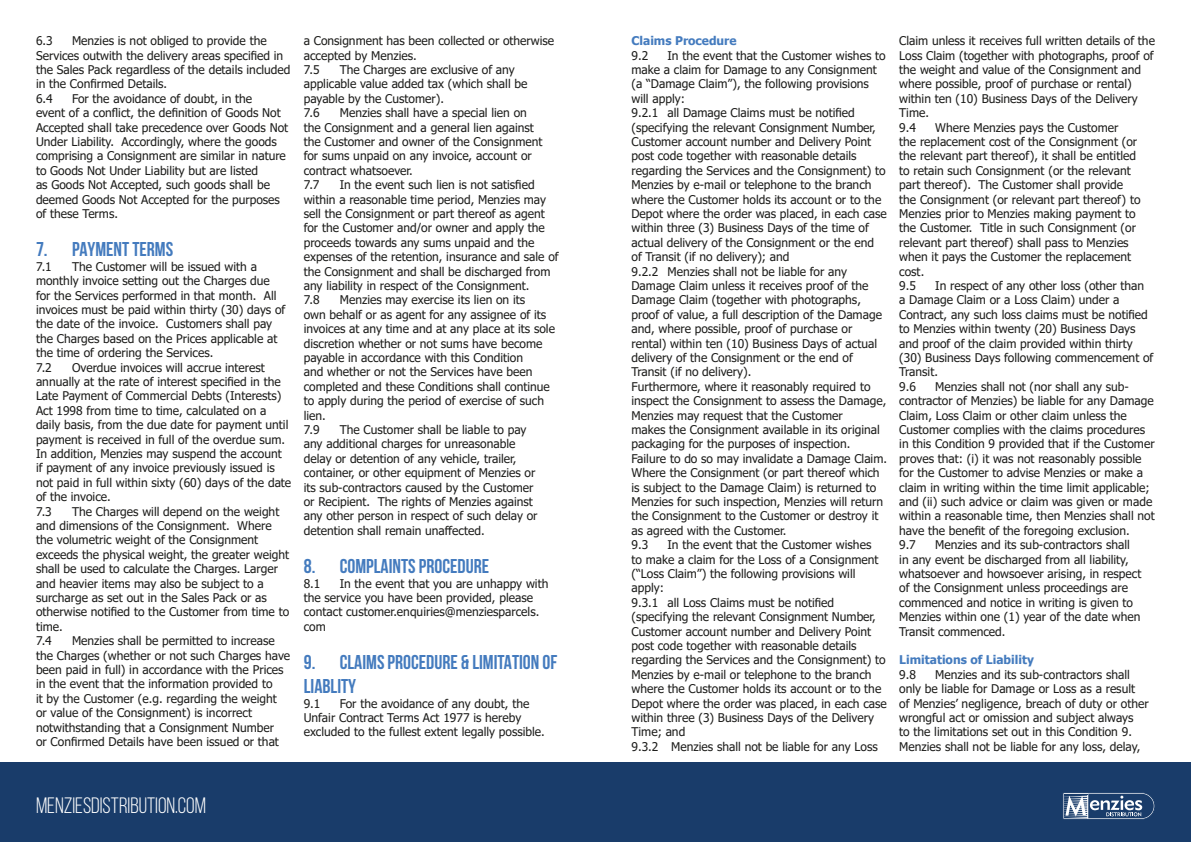
<style>
.page{position:relative;width:1191px;height:842px;background:#fff}
.page>*{position:absolute;margin:0;border:0;box-sizing:border-box;transform-origin:0 0}
.t1{font:22.3px "Bebas Neue";color:#fff}
.t2{font:700 20px/24px "Bebas Neue";color:#447bbe}
.t3{font:12px/14.4px "Tahoma";color:#1d1d1b}
.t4{font:700 12px "Tahoma";color:#447bbe}
</style>
<div class="page">
<div style="left:0;top:762px;width:1191px;height:80px;background:#193c6a"></div>
<svg style="left:1063px;top:792px;width:92px;height:27px"></svg>
<p class="t3" style="left:36px;top:34px;width:256px;text-indent:36px">Menzies is not obliged to provide the Services outwith the delivery areas specified in the Sales Pack regardless of the details included in the Confirmed Details.</p>
<p class="t3" style="left:36px;top:92px;width:18px">6.4</p>
<p class="t3" style="left:36px;top:34px;width:18px">6.3</p>
<p class="t3" style="left:36px;top:92px;width:254px;text-indent:36px">For the avoidance of doubt, in the<br>event of a conflict, the definition of Goods Not Accepted shall take precedence over Goods Not Under Liability. Accordingly, where the goods comprising a Consignment are similar in nature to Goods Not Under Liability but are listed<br>as Goods Not Accepted, such goods shall be deemed Goods Not Accepted for the purposes of these Terms.</p>
<p class="t2" style="left:36px;top:237px;width:139px">7. PAYMENT TERMS</p>
<p class="t3" style="left:36px;top:260px;width:17px">7.1</p>
<p class="t3" style="left:36px;top:260px;width:251px;text-indent:36px">The Customer will be issued with a monthly invoice setting out the Charges due for the Services performed in that month. All invoices must be paid within thirty (30) days of the date of the invoice. Customers shall pay the Charges based on the Prices applicable at the time of ordering the Services.</p>
<p class="t3" style="left:36px;top:361px;width:17px">7.2</p>
<p class="t3" style="left:36px;top:361px;width:257px;text-indent:36px">Overdue invoices will accrue interest annually at the rate of interest specified in the Late Payment of Commercial Debts (Interests)<br>Act 1998 from time to time, calculated on a daily basis, from the due date for payment until payment is received in full of the overdue sum.<br>In addition, Menzies may suspend the account if payment of any invoice previously issued is not paid in full within sixty (60) days of the date of the invoice.</p>
<p class="t3" style="left:36px;top:505px;width:17px">7.3</p>
<p class="t3" style="left:36px;top:505px;width:255px;text-indent:36px">The Charges will depend on the weight and dimensions of the Consignment. Where the volumetric weight of the Consignment exceeds the physical weight, the greater weight shall be used to calculate the Charges. Larger and heavier items may also be subject to a surcharge as set out in the Sales Pack or as otherwise notified to the Customer from time to time.</p>
<p class="t3" style="left:36px;top:634px;width:17px">7.4</p>
<p class="t3" style="left:36px;top:634px;width:256px;text-indent:36px">Menzies shall be permitted to increase the Charges (whether or not such Charges have been paid in full) in accordance with the Prices in the event that the information provided to<br>it by the Customer (e.g. regarding the weight or value of the Consignment) is incorrect notwithstanding that a Consignment Number<br>or Confirmed Details have been issued or that</p>
<p class="t3" style="left:304px;top:34px;width:252px">a Consignment has been collected or otherwise accepted by Menzies.</p>
<p class="t3" style="left:304px;top:63px;width:17px">7.5</p>
<p class="t3" style="left:304px;top:63px;width:225px;text-indent:36px">The Charges are exclusive of any applicable value added tax (which shall be payable by the Customer).</p>
<p class="t3" style="left:304px;top:106px;width:17px">7.6</p>
<p class="t3" style="left:304px;top:106px;width:240px;text-indent:36px">Menzies shall have a special lien on the Consignment and a general lien against the Customer and owner of the Consignment for sums unpaid on any invoice, account or contract whatsoever.</p>
<p class="t3" style="left:304px;top:178px;width:17px">7.7</p>
<p class="t3" style="left:304px;top:178px;width:256px;text-indent:36px">In the event such lien is not satisfied within a reasonable time period, Menzies may sell the Consignment or part thereof as agent for the Customer and/or owner and apply the proceeds towards any sums unpaid and the expenses of the retention, insurance and sale of the Consignment and shall be discharged from any liability in respect of the Consignment.</p>
<p class="t3" style="left:304px;top:293px;width:17px">7.8</p>
<p class="t3" style="left:304px;top:293px;width:253px;text-indent:36px">Menzies may exercise its lien on its<br>own behalf or as agent for any assignee of its invoices at any time and at any place at its sole discretion whether or not sums have become payable in accordance with this Condition<br>and whether or not the Services have been completed and these Conditions shall continue to apply during the period of exercise of such lien.</p>
<p class="t3" style="left:304px;top:423px;width:17px">7.9</p>
<p class="t3" style="left:304px;top:423px;width:235px;text-indent:36px">The Customer shall be liable to pay any additional charges for unreasonable delay or detention of any vehicle, trailer, container, or other equipment of Menzies or its sub-contractors caused by the Customer or Recipient. The rights of Menzies against any other person in respect of such delay or detention shall remain unaffected.</p>
<p class="t2" style="left:304px;top:554px;width:187px">8. COMPLAINTS PROCEDURE</p>
<p class="t3" style="left:304px;top:577px;width:18px">8.1</p>
<p class="t3" style="left:304px;top:577px;width:246px;text-indent:36px">In the event that you are unhappy with the service you have been provided, please contact customer.enquiries@menziesparcels. com</p>
<p class="t2" style="left:304px;top:650px;width:255px">9. CLAIMS PROCEDURE &amp; LIMITATION OF<br>LIABLITY</p>
<p class="t3" style="left:304px;top:697px;width:18px">9.1</p>
<p class="t3" style="left:304px;top:697px;width:243px;text-indent:36px">For the avoidance of any doubt, the<br>Unfair Contract Terms Act 1977 is hereby excluded to the fullest extent legally possible.</p>
<p class="t1" style="left:36px;top:793px;width:171px">MENZIESDISTRIBUTION.COM</p>
<p class="t4" style="left:631px;top:32px;width:107px">Claims Procedure</p>
<p class="t3" style="left:631px;top:49px;width:18px">9.2</p>
<p class="t3" style="left:631px;top:49px;width:256px;text-indent:36px">In the event that the Customer wishes to make a claim for Damage to any Consignment (a “Damage Claim”), the following provisions will apply:</p>
<p class="t3" style="left:631px;top:106px;width:257px">9.2.1 all Damage Claims must be notified (specifying the relevant Consignment Number, Customer account number and Delivery Point post code together with reasonable details regarding the Services and the Consignment) to Menzies by e-mail or telephone to the branch where the Customer holds its account or to the Depot where the order was placed, in each case within three (3) Business Days of the time of actual delivery of the Consignment or the end of Transit (if no delivery); and</p>
<p class="t3" style="left:631px;top:265px;width:252px">9.2.2 Menzies shall not be liable for any Damage Claim unless it receives proof of the Damage Claim (together with photographs, proof of value, a full description of the Damage and, where possible, proof of purchase or rental) within ten (10) Business Days of actual delivery of the Consignment or the end of Transit (if no delivery).</p>
<p class="t3" style="left:631px;top:380px;width:257px">Furthermore, where it reasonably required to inspect the Consignment to assess the Damage, Menzies may request that the Customer<br>makes the Consignment available in its original packaging for the purposes of inspection.<br>Failure to do so may invalidate a Damage Claim.<br>Where the Consignment (or part thereof which is subject to the Damage Claim) is returned to Menzies for such inspection, Menzies will return the Consignment to the Customer or destroy it as agreed with the Customer.</p>
<p class="t3" style="left:631px;top:538px;width:18px">9.3</p>
<p class="t3" style="left:631px;top:538px;width:248px;text-indent:36px">In the event that the Customer wishes to make a claim for the Loss of a Consignment (“Loss Claim”) the following provisions will apply:</p>
<p class="t3" style="left:631px;top:596px;width:257px">9.3.1 all Loss Claims must be notified (specifying the relevant Consignment Number, Customer account number and Delivery Point post code together with reasonable details regarding the Services and the Consignment) to Menzies by e-mail or telephone to the branch where the Customer holds its account or to the Depot where the order was placed, in each case within three (3) Business Days of the Delivery Time; and</p>
<p class="t3" style="left:631px;top:740px;width:248px">9.3.2 Menzies shall not be liable for any Loss</p>
<p class="t3" style="left:899px;top:34px;width:257px">Claim unless it receives full written details of the Loss Claim (together with photographs, proof of the weight and value of the Consignment and where possible, proof of purchase or rental) within ten (10) Business Days of the Delivery Time.</p>
<p class="t3" style="left:899px;top:121px;width:18px">9.4</p>
<p class="t3" style="left:899px;top:121px;width:243px;text-indent:36px">Where Menzies pays the Customer<br>the replacement cost of the Consignment (or the relevant part thereof), it shall be entitled to retain such Consignment (or the relevant part thereof). The Customer shall provide the Consignment (or relevant part thereof) to Menzies prior to Menzies making payment to the Customer. Title in such Consignment (or relevant part thereof) shall pass to Menzies when it pays the Customer the replacement cost.</p>
<p class="t3" style="left:899px;top:279px;width:18px">9.5</p>
<p class="t3" style="left:899px;top:279px;width:256px;text-indent:36px">In respect of any other loss (other than a Damage Claim or a Loss Claim) under a Contract, any such loss claims must be notified to Menzies within twenty (20) Business Days and proof of the claim provided within thirty (30) Business Days following commencement of Transit.</p>
<p class="t3" style="left:899px;top:380px;width:18px">9.6</p>
<p class="t3" style="left:899px;top:380px;width:257px;text-indent:36px">Menzies shall not (nor shall any sub&shy;contractor of Menzies) be liable for any Damage Claim, Loss Claim or other claim unless the Customer complies with the claims procedures in this Condition 9 provided that if the Customer proves that: (i) it was not reasonably possible for the Customer to advise Menzies or make a claim in writing within the time limit applicable; and (ii) such advice or claim was given or made within a reasonable time, then Menzies shall not have the benefit of the foregoing exclusion.</p>
<p class="t3" style="left:899px;top:538px;width:18px">9.7</p>
<p class="t3" style="left:899px;top:538px;width:244px;text-indent:36px">Menzies and its sub-contractors shall in any event be discharged from all liability, whatsoever and howsoever arising, in respect of the Consignment unless proceedings are commenced and notice in writing is given to Menzies within one (1) year of the date when Transit commenced.</p>
<p class="t4" style="left:899px;top:652px;width:136px">Limitations of Liability</p>
<p class="t3" style="left:899px;top:668px;width:18px">9.8</p>
<p class="t3" style="left:899px;top:668px;width:251px;text-indent:36px">Menzies and its sub-contractors shall only be liable for Damage or Loss as a result<br>of Menzies’ negligence, breach of duty or other wrongful act or omission and subject always<br>to the limitations set out in this Condition 9.<br>Menzies shall not be liable for any loss, delay,</p>
</div>
